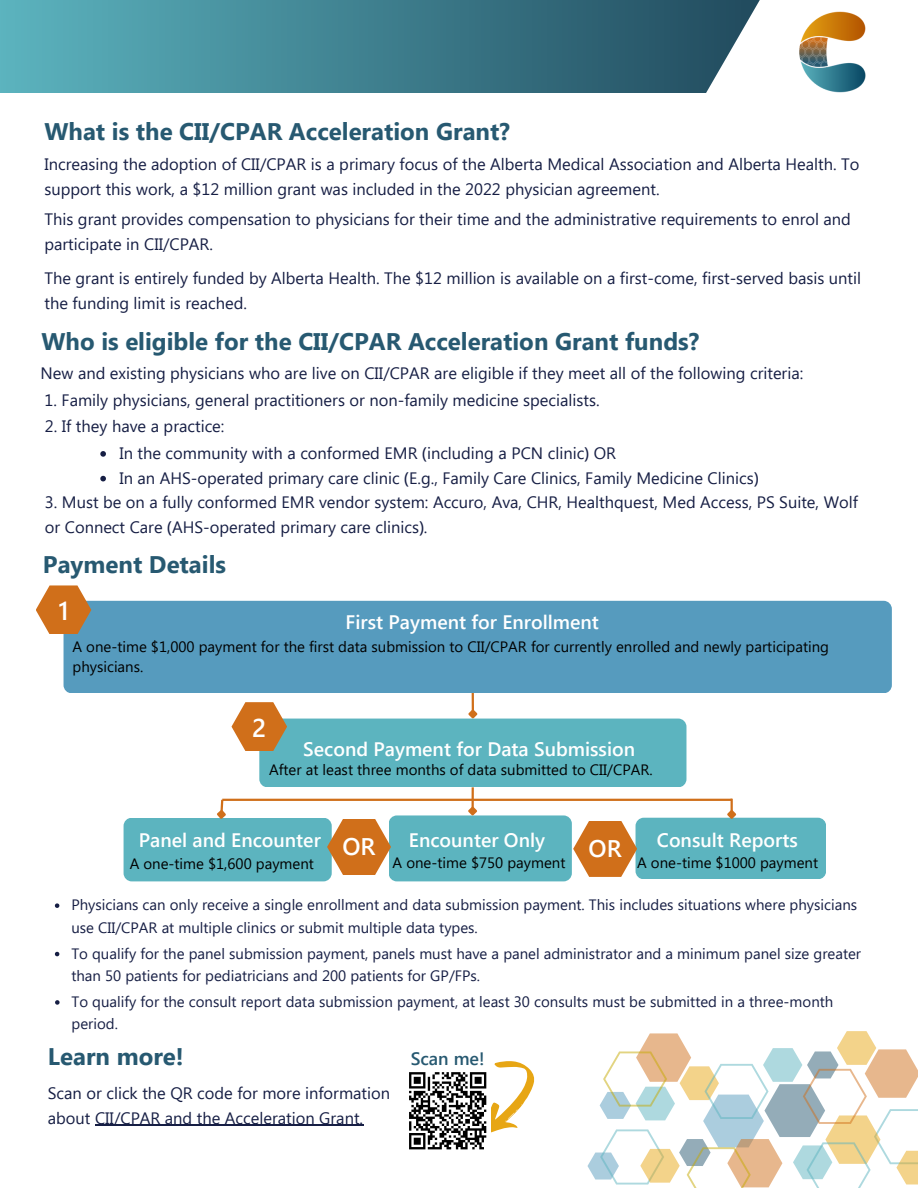
<style>
.page{position:relative;width:918px;height:1188px;background:#fff}
.page>*{position:absolute;margin:0;border:0;box-sizing:border-box;transform-origin:0 0}
.t1{font:600 25.65px "Segoe UI";color:#fff}
.t2{font:700 24px "Segoe UI";color:#275971}
.t3{font:600 24px "Segoe UI";color:#fff}
.t4{font:600 19.5px "Segoe UI";color:#fff}
.t5{font:600 18px "Segoe UI";color:#275971}
.t6{font:16.5px/24.8px "Segoe UI";color:#161e44}
.t7{font:15px/22.5px "Segoe UI";color:#161e44}
.t8{font:15px/20.2px "Segoe UI";color:#000}
.s1{font-family:"Noto Sans"}
</style>
<div class="page">
<div style="left:0;top:0;width:762px;height:93px;background:linear-gradient(to right,#5cb3be,#214a5d)"></div>
<svg style="left:701px;top:0;width:144px;height:93px"></svg>
<img style="left:792px;top:11px;width:74px;height:81px">
<svg style="left:466px;top:693px;width:13px;height:26px"></svg>
<div style="left:64px;top:601px;width:828px;height:92px;background:#569bbe;border-radius:8px"></div>
<div style="left:124px;top:818px;width:208px;height:63px;background:#5cb4bf;border-radius:8px"></div>
<div style="left:389px;top:815px;width:183px;height:66px;background:#5cb4bf;border-radius:8px"></div>
<div style="left:636px;top:818px;width:190px;height:61px;background:#5cb4bf;border-radius:8px"></div>
<hr style="left:222px;top:799px;width:510px;height:2px;background:#d06f1a">
<hr style="left:472px;top:787px;width:2px;height:21px;background:#d06f1a">
<svg style="left:466px;top:805px;width:13px;height:11px"></svg>
<svg style="left:217px;top:798px;width:11px;height:21px"></svg>
<svg style="left:725px;top:799px;width:13px;height:20px"></svg>
<div style="left:259px;top:719px;width:427px;height:68px;background:#5cb4bf;border-radius:8px"></div>
<svg style="left:36px;top:585px;width:55px;height:49px"></svg>
<svg style="left:232px;top:702px;width:55px;height:49px"></svg>
<svg style="left:409px;top:1061px;width:126px;height:89px"></svg>
<svg style="left:55px;top:903px;width:4px;height:5px"></svg>
<svg style="left:55px;top:952px;width:4px;height:4px"></svg>
<svg style="left:55px;top:1000px;width:5px;height:5px"></svg>
<svg style="left:100px;top:451px;width:6px;height:6px"></svg>
<svg style="left:100px;top:476px;width:6px;height:5px"></svg>
<hr style="left:95px;top:1125px;width:268px;height:1px;background:#161e44">
<svg style="left:587px;top:1031px;width:331px;height:157px"></svg>
<svg style="left:573px;top:821px;width:64px;height:56px"></svg>
<svg style="left:327px;top:819px;width:64px;height:56px"></svg>
<h2 class="t2" style="left:44px;top:114px;width:467px">What is the CII/CPAR Acceleration Grant?</h2>
<p class="t6" style="left:44px;top:151px;width:817px">Increasing the adoption of CII/CPAR is a primary focus of the Alberta Medical Association and Alberta Health. To support this work, a $12 million grant was included in the 2022 physician agreement.</p>
<p class="t6" style="left:44px;top:206px;width:808px">This grant provides compensation to physicians for their time and the administrative requirements to enrol and participate in CII/CPAR.</p>
<p class="t6" style="left:44px;top:265px;width:818px">The grant is entirely funded by Alberta Health. The $12 million is available on a first-come, first-served basis until the funding limit is reached.</p>
<h2 class="t2" style="left:41px;top:324px;width:659px">Who is eligible for the CII/CPAR Acceleration Grant funds?</h2>
<p class="t6" style="left:45px;top:387px;width:556px">1. Family physicians, general practitioners or non-family medicine specialists.</p>
<p class="t6" style="left:45px;top:413px;width:181px">2. If they have a practice:</p>
<p class="t6" style="left:41px;top:360px;width:764px">New and existing physicians who are live on CII/CPAR are eligible if they meet all of the following criteria:</p>
<p class="t6" style="left:119px;top:440px;width:641px">In the community with a conformed EMR <span class="s1">(</span>including a PCN clinic<span class="s1">)</span> OR<br>In an AHS-operated primary care clinic <span class="s1">(</span>E.g., Family Care Clinics, Family Medicine Clinics<span class="s1">)</span></p>
<p class="t6" style="left:45px;top:489px;width:814px">3. Must be on a fully conformed EMR vendor system: Accuro, Ava, CHR, Healthquest, Med Access, PS Suite, Wolf or Connect Care <span class="s1">(</span>AHS-operated primary care clinics<span class="s1">)</span>.</p>
<h2 class="t2" style="left:43px;top:548px;width:185px">Payment Details</h2>
<p class="t4" style="left:346px;top:608px;width:255px">First Payment for Enrollment</p>
<h1 class="t1" style="left:58px;top:593px;width:12px">1</h1>
<p class="t8" style="left:73px;top:636px;width:758px">A one-time $1,000 payment for the first data submission to CII/CPAR for currently enrolled and newly participating physicians.</p>
<h1 class="t1" style="left:252px;top:709px;width:16px">2</h1>
<p class="t4" style="left:303px;top:735px;width:333px">Second Payment for Data Submission</p>
<p class="t8" style="left:269px;top:759px;width:385px">After at least three months of data submitted to CII/CPAR.</p>
<p class="t4" style="left:139px;top:826px;width:184px">Panel and Encounter</p>
<p class="t4" style="left:409px;top:826px;width:138px">Encounter Only</p>
<p class="t4" style="left:657px;top:826px;width:142px">Consult Reports</p>
<h2 class="t3" style="left:343px;top:829px;width:35px">OR</h2>
<h2 class="t3" style="left:589px;top:831px;width:35px">OR</h2>
<p class="t8" style="left:130px;top:853px;width:186px">A one-time $1,600 payment</p>
<p class="t8" style="left:393px;top:852px;width:174px">A one-time $750 payment</p>
<p class="t8" style="left:637px;top:852px;width:182px">A one-time $1000 payment</p>
<p class="t7" style="left:71px;top:893px;width:787px">Physicians can only receive a single enrollment and data submission payment. This includes situations where physicians use CII/CPAR at multiple clinics or submit multiple data types.</p>
<p class="t7" style="left:71px;top:941px;width:791px">To qualify for the panel submission payment, panels must have a panel administrator and a minimum panel size greater than 50 patients for pediatricians and 200 patients for GP/FPs.</p>
<p class="t7" style="left:72px;top:989px;width:763px">To qualify for the consult report data submission payment, at least 30 consults must be submitted in a three-month period.</p>
<h2 class="t2" style="left:48px;top:1039px;width:137px">Learn more!</h2>
<p class="t6" style="left:48px;top:1080px;width:344px">Scan or click the QR code for more information about CII/CPAR and the Acceleration Grant.</p>
<p class="t5" style="left:411px;top:1045px;width:75px">Scan me!</p>
</div>
